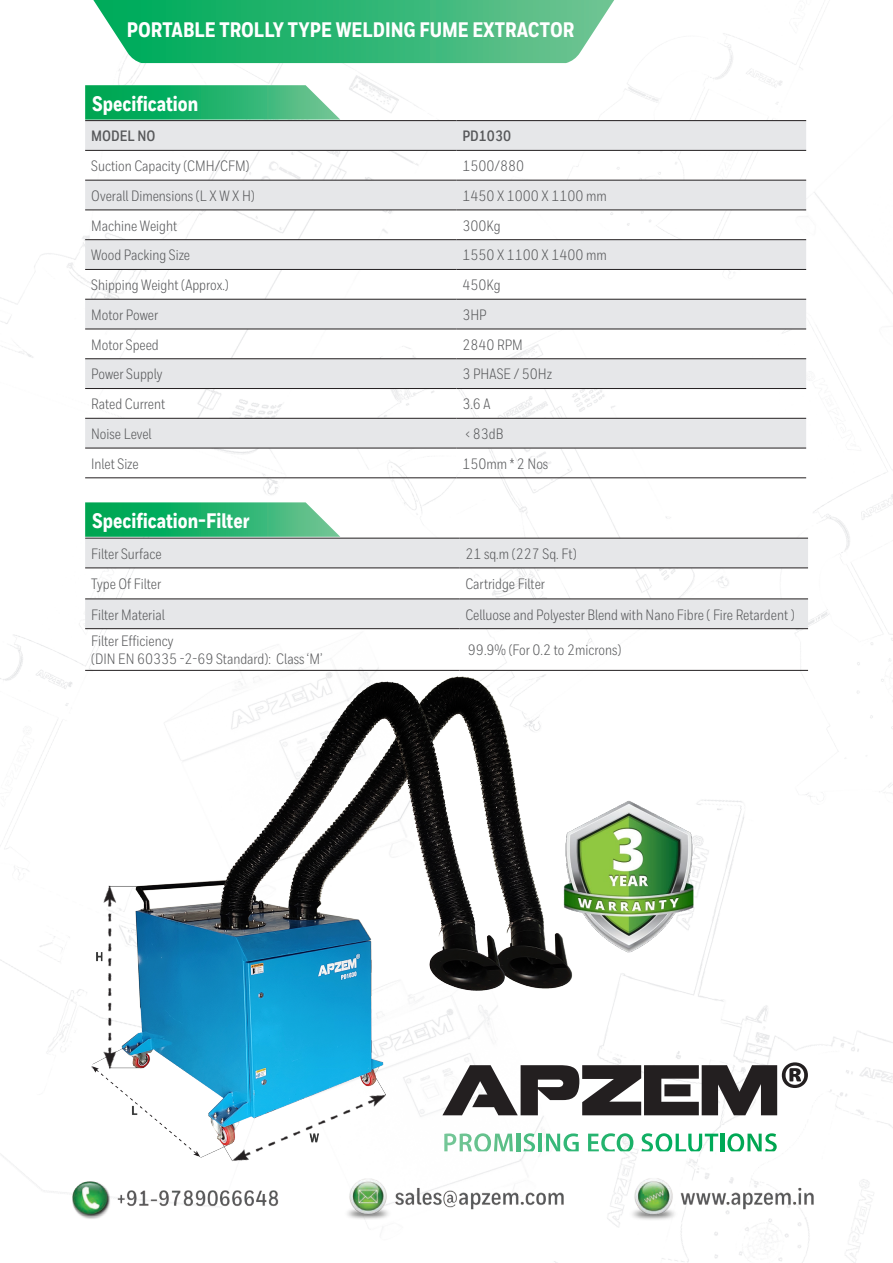
<style>
.page{position:relative;width:893px;height:1263px;background:#fff}
.page>*{position:absolute;margin:0;border:0;box-sizing:border-box;transform-origin:0 0}
.t1{font:800 21px "Honeywell Cond";color:#fff}
.t2{font:15px "Honeywell Cond";color:#57585a}
.t3{font:700 15px "Honeywell Cond";color:#57585a}
</style>
<div class="page">
<img style="left:0;top:3px;width:893px;height:1260px">
<svg style="left:93px;top:0;width:521px;height:63px;background:#41bb7f"></svg>
<svg style="left:595px;top:1062px;width:213px;height:53px"></svg>
<svg style="left:595px;top:1133px;width:38px;height:18px"></svg>
<svg style="left:641px;top:1133px;width:77px;height:18px"></svg>
<hr style="left:721px;top:1134px;width:3px;height:17px;background:#00a956">
<svg style="left:727px;top:1133px;width:50px;height:18px"></svg>
<svg style="left:85px;top:121px;width:721px;height:327px;fill:#e6e7e9"></svg>
<hr style="left:85px;top:120px;width:371px;height:1px;background:#231f20">
<hr style="left:456px;top:120px;width:350px;height:1px;background:#231f20">
<hr style="left:85px;top:150px;width:371px;height:1px;background:#231f20">
<hr style="left:456px;top:150px;width:350px;height:1px;background:#231f20">
<hr style="left:85px;top:180px;width:371px;height:1px;background:#231f20">
<hr style="left:456px;top:180px;width:350px;height:1px;background:#231f20">
<hr style="left:85px;top:210px;width:371px;height:1px;background:#231f20">
<hr style="left:456px;top:210px;width:350px;height:1px;background:#231f20">
<hr style="left:85px;top:239px;width:371px;height:1px;background:#231f20">
<hr style="left:456px;top:239px;width:350px;height:1px;background:#231f20">
<hr style="left:85px;top:269px;width:371px;height:1px;background:#231f20">
<hr style="left:456px;top:269px;width:350px;height:1px;background:#231f20">
<hr style="left:85px;top:299px;width:371px;height:1px;background:#231f20">
<hr style="left:456px;top:299px;width:350px;height:1px;background:#231f20">
<hr style="left:85px;top:329px;width:371px;height:1px;background:#231f20">
<hr style="left:456px;top:329px;width:350px;height:1px;background:#231f20">
<hr style="left:85px;top:358px;width:371px;height:1px;background:#231f20">
<hr style="left:456px;top:358px;width:350px;height:1px;background:#231f20">
<hr style="left:85px;top:388px;width:371px;height:1px;background:#231f20">
<hr style="left:456px;top:388px;width:350px;height:1px;background:#231f20">
<hr style="left:85px;top:418px;width:371px;height:1px;background:#231f20">
<hr style="left:456px;top:418px;width:350px;height:1px;background:#231f20">
<hr style="left:85px;top:448px;width:371px;height:1px;background:#231f20">
<hr style="left:456px;top:448px;width:350px;height:1px;background:#231f20">
<hr style="left:85px;top:478px;width:371px;height:1px;background:#231f20">
<hr style="left:456px;top:478px;width:350px;height:1px;background:#231f20">
<svg style="left:85px;top:85px;width:255px;height:35px;background:#34b877"></svg>
<svg style="left:85px;top:539px;width:723px;height:89px;fill:#e6e7e9"></svg>
<hr style="left:85px;top:538px;width:374px;height:1px;background:#231f20">
<hr style="left:459px;top:538px;width:349px;height:1px;background:#231f20">
<hr style="left:85px;top:568px;width:374px;height:1px;background:#231f20">
<hr style="left:459px;top:568px;width:349px;height:1px;background:#231f20">
<hr style="left:85px;top:599px;width:374px;height:1px;background:#231f20">
<hr style="left:459px;top:599px;width:349px;height:1px;background:#231f20">
<hr style="left:85px;top:628px;width:374px;height:1px;background:#231f20">
<hr style="left:459px;top:628px;width:349px;height:1px;background:#231f20">
<hr style="left:85px;top:670px;width:374px;height:1px;background:#231f20">
<hr style="left:459px;top:670px;width:349px;height:1px;background:#231f20">
<svg style="left:85px;top:502px;width:255px;height:35px;background:#34b877"></svg>
<img style="left:85px;top:672px;width:510px;height:488px">
<img style="left:30px;top:1160px;width:831px;height:84px">
<img style="left:556px;top:798px;width:145px;height:157px">
<p class="t1" style="left:127px;top:17px;width:449px">PORTABLE TROLLY TYPE WELDING FUME EXTRACTOR</p>
<p class="t1" style="left:93px;top:90px;width:107px">Specification</p>
<p class="t3" style="left:91px;top:127px;width:66px">MODEL NO</p>
<p class="t3" style="left:462px;top:127px;width:50px">PD1030</p>
<p class="t2" style="left:91px;top:157px;width:160px">Suction Capacity (CMH/CFM)</p>
<p class="t2" style="left:462px;top:157px;width:63px">1500/880</p>
<p class="t2" style="left:91px;top:187px;width:165px">Overall Dimensions (L X W X H)</p>
<p class="t2" style="left:462px;top:187px;width:146px">1450 X 1000 X 1100 mm</p>
<p class="t2" style="left:91px;top:217px;width:88px">Machine Weight</p>
<p class="t2" style="left:462px;top:217px;width:40px">300Kg</p>
<p class="t2" style="left:91px;top:246px;width:100px">Wood Packing Size</p>
<p class="t2" style="left:462px;top:246px;width:146px">1550 X 1100 X 1400 mm</p>
<p class="t2" style="left:91px;top:276px;width:139px">Shipping Weight (Approx.)</p>
<p class="t2" style="left:462px;top:276px;width:40px">450Kg</p>
<p class="t2" style="left:91px;top:306px;width:69px">Motor Power</p>
<p class="t2" style="left:462px;top:306px;width:26px">3HP</p>
<p class="t2" style="left:91px;top:336px;width:69px">Motor Speed</p>
<p class="t2" style="left:462px;top:336px;width:62px">2840 RPM</p>
<p class="t2" style="left:91px;top:365px;width:73px">Power Supply</p>
<p class="t2" style="left:462px;top:365px;width:91px">3 PHASE / 50Hz</p>
<p class="t2" style="left:91px;top:395px;width:75px">Rated Current</p>
<p class="t2" style="left:462px;top:395px;width:30px">3.6 A</p>
<p class="t2" style="left:91px;top:425px;width:62px">Noise Level</p>
<p class="t2" style="left:465px;top:425px;width:40px">&lt; 83dB</p>
<p class="t2" style="left:91px;top:455px;width:49px">Inlet Size</p>
<p class="t2" style="left:462px;top:455px;width:87px">150mm * 2 Nos</p>
<p class="t1" style="left:93px;top:508px;width:158px">Specification-Filter</p>
<p class="t2" style="left:91px;top:545px;width:72px">Filter Surface</p>
<p class="t2" style="left:465px;top:545px;width:113px">21 sq.m (227 Sq. Ft)</p>
<p class="t2" style="left:91px;top:575px;width:72px">Type Of Filter</p>
<p class="t2" style="left:465px;top:575px;width:81px">Cartridge Filter</p>
<p class="t2" style="left:91px;top:605px;width:75px">Filter Material</p>
<p class="t2" style="left:465px;top:605px;width:331px">Celluose and Polyester Blend with Nano Fibre ( Fire Retardent )</p>
<p class="t2" style="left:91px;top:632px;width:84px">Filter Efficiency</p>
<p class="t2" style="left:91px;top:650px;width:233px">(DIN EN 60335 -2-69 Standard): Class ‘M’</p>
<p class="t2" style="left:468px;top:641px;width:155px">99.9% (For 0.2 to 2microns)</p>
</div>
